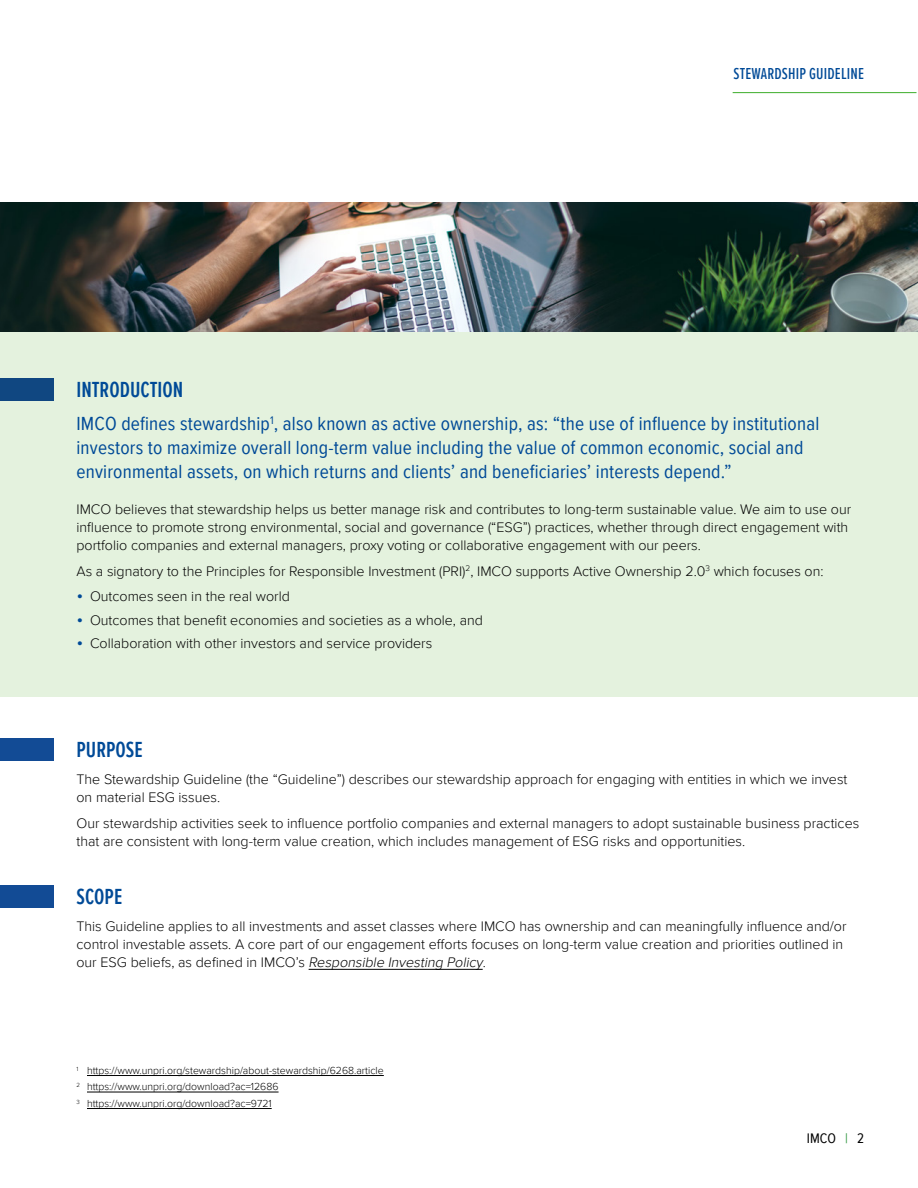
<style>
.page{position:relative;width:918px;height:1188px;background:#fff}
.page>*{position:absolute;margin:0;border:0;box-sizing:border-box;transform-origin:0 0}
.ACC_Head_1_H1{font:600 22.5px "Proxima Nova Ex Cn";color:#004a97}
.ACC_Intro_text_ACC{font:19.5px/24px "Proxima Nova Cond";letter-spacing:.01em;color:#004a97}
.t1{font:500 16.5px "Proxima Nova Ex Cn";letter-spacing:.01em;color:#004a97}
.ACC_Body_text{font:300 14.25px/18px "Proxima Nova";color:#000}
.t2{font:14.25px "Proxima Nova Cond";color:#000}
.footnote{font:300 10.5px "Proxima Nova";color:#000}
.s1{font-size:19.5px;color:#004a97}
.s2{font-style:italic}
.s3{color:#2e953e}
</style>
<div class="page">
<hr style="left:733px;top:92px;width:183px;height:1px;background:#3dae2b">
<div style="left:0;top:330px;width:918px;height:367px;background:#e4f2de"></div>
<div style="left:0;top:378px;width:54px;height:22px;background:#104781"></div>
<div style="left:0;top:739px;width:54px;height:22px;background:#124b95"></div>
<div style="left:0;top:886px;width:54px;height:22px;background:#124b95"></div>
<hr style="left:309px;top:969px;width:174px;height:1px;background:#000">
<hr style="left:87px;top:1075px;width:297px;height:1px;background:#000">
<hr style="left:87px;top:1092px;width:192px;height:1px;background:#000">
<hr style="left:87px;top:1108px;width:185px;height:1px;background:#000">
<img style="left:0;top:202px;width:918px;height:129px">
<p class="t1" style="left:734px;top:62px;width:132px">STEWARDSHIP GUIDELINE</p>
<h1 class="ACC_Head_1_H1" style="left:76px;top:373px;width:108px">INTRODUCTION</h1>
<p class="ACC_Intro_text_ACC" style="left:76px;top:411px;width:744px">IMCO defines stewardship<sup>1</sup>, also known as active ownership, as: “the use of influence by institutional investors to maximize overall long-term value including the value of common economic, social and environmental assets, on which returns and clients’ and beneficiaries’ interests depend.”</p>
<p class="ACC_Body_text" style="left:76px;top:500px;width:776px">IMCO believes that stewardship helps us better manage risk and contributes to long-term sustainable value. We aim to use our influence to promote strong environmental, social and governance (“ESG”) practices, whether through direct engagement with portfolio companies and external managers, proxy voting or collaborative engagement with our peers.</p>
<p class="ACC_Body_text" style="left:76px;top:561px;width:749px">As a signatory to the Principles for Responsible Investment (PRI)<sup>2</sup>, IMCO supports Active Ownership 2.0<sup>3</sup> which focuses on:</p>
<p class="ACC_Body_text" style="left:76px;top:587px;width:215px"><span class="s1">•</span> Outcomes seen in the real world</p>
<p class="ACC_Body_text" style="left:76px;top:610px;width:408px"><span class="s1">•</span> Outcomes that benefit economies and societies as a whole, and</p>
<p class="ACC_Body_text" style="left:76px;top:633px;width:357px"><span class="s1">•</span> Collaboration with other investors and service providers</p>
<h1 class="ACC_Head_1_H1" style="left:76px;top:733px;width:68px">PURPOSE</h1>
<p class="ACC_Body_text" style="left:76px;top:770px;width:773px">The Stewardship Guideline (the “Guideline”) describes our stewardship approach for engaging with entities in which we invest on material ESG issues.</p>
<p class="ACC_Body_text" style="left:76px;top:813px;width:784px">Our stewardship activities seek to influence portfolio companies and external managers to adopt sustainable business practices that are consistent with long-term value creation, which includes management of ESG risks and opportunities.</p>
<h1 class="ACC_Head_1_H1" style="left:76px;top:880px;width:47px">SCOPE</h1>
<p class="ACC_Body_text" style="left:76px;top:917px;width:772px">This Guideline applies to all investments and asset classes where IMCO has ownership and can meaningfully influence and/or control investable assets. A core part of our engagement efforts focuses on long-term value creation and priorities outlined in o u r E S G b e l i efs , a s d efi n e d i n I M C O ’s <span class="s2">Responsible Investing Policy</span>.</p>
<p class="footnote" style="left:76px;top:1063px;width:309px"><sup>1</sup> https://www.unpri.org/stewardship/about-stewardship/6268.article</p>
<p class="footnote" style="left:76px;top:1079px;width:204px"><sup>2</sup> https://www.unpri.org/download?ac=12686</p>
<p class="footnote" style="left:76px;top:1096px;width:197px"><sup>3</sup> https://www.unpri.org/download?ac=9721</p>
<p class="t2" style="left:807px;top:1128px;width:59px">IMCO <span class="s3">|</span> 2</p>
</div>
